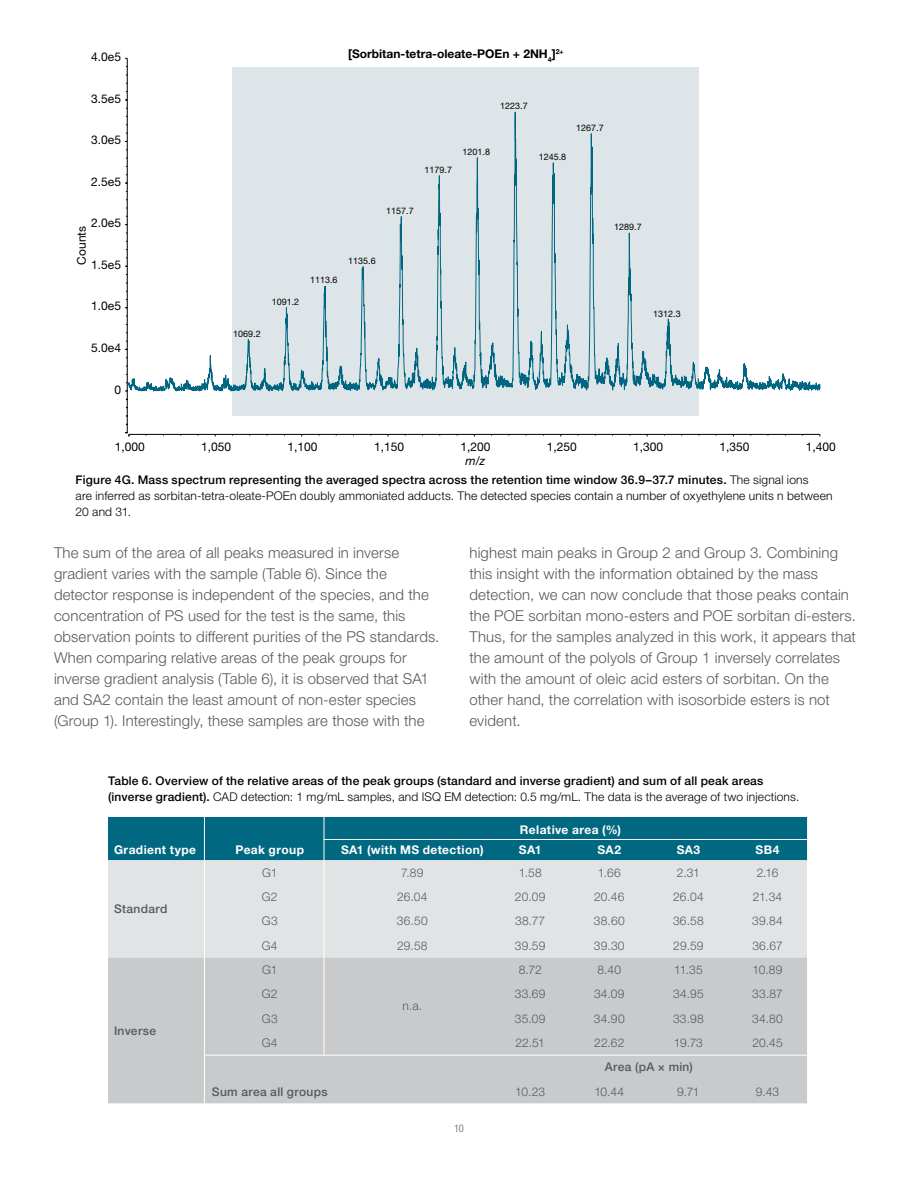
<style>
.page{position:relative;width:918px;height:1188px;background:#fff}
.page>*{position:absolute;margin:0;border:0;box-sizing:border-box;transform-origin:0 0}
.t1{font:300 15px/21px "Helvetica Neue LTW1 G";letter-spacing:.01em;color:#58595b}
.t2{font:300 12px/15.8px "Helvetica Neue LTW1 G";letter-spacing:.015em;color:#000}
.t3{font:300 12px "Helvetica Neue LTW1 G";letter-spacing:.02em;color:#58595b}
.t4{font:500 12px/15.8px "Helvetica Neue LTW1 G";letter-spacing:.02em;color:#000}
.t5{font:12px "Helvetica Neue LTW1 G";color:#000}
.t6{font:700 12px "Helvetica Neue LTW1 G";letter-spacing:.03em;color:#fff}
.t7{font:500 12px "Helvetica Neue LTW1 G";letter-spacing:.03em;color:#58595b}
.t8{font:700 12px "Helvetica Neue LTW1 G";color:#000}
.t9{font:italic 12px "Helvetica Neue LTW1 G";color:#000}
.t10{font:300 condensed 10.5px "Helvetica Neue LTW1 G";color:#58595b}
.t11{font:9px "Helvetica Neue LTW1 G";color:#000}
.s1{font-weight:500}
.s2{font-weight:300}
</style>
<div class="page">
<div style="left:108px;top:817px;width:699px;height:43px;background:#006880"></div>
<div style="left:108px;top:860px;width:699px;height:98px;background:#e2e3e4"></div>
<div style="left:108px;top:958px;width:699px;height:145px;background:#c9cacc"></div>
<hr style="left:324px;top:814px;width:1px;height:242px;background:#fff">
<hr style="left:204px;top:1055px;width:604px;height:1px;background:#fff">
<hr style="left:204px;top:812px;width:1px;height:298px;background:#fff">
<hr style="left:324px;top:839px;width:486px;height:1px;background:#fff">
<svg style="left:125px;top:58px;width:3px;height:376px"></svg>
<svg style="left:128px;top:67px;width:693px;height:370px"></svg>
<p class="t5" style="left:91px;top:49px;width:31px">4.0e5</p>
<p class="t5" style="left:91px;top:91px;width:31px">3.5e5</p>
<p class="t5" style="left:91px;top:133px;width:31px">3.0e5</p>
<p class="t5" style="left:91px;top:174px;width:31px">2.5e5</p>
<p class="t5" style="left:91px;top:216px;width:31px">2.0e5</p>
<p class="t5" style="left:74px;top:265px;width:40px;rotate:-90deg">Counts</p>
<p class="t5" style="left:91px;top:258px;width:31px">1.5e5</p>
<p class="t5" style="left:91px;top:299px;width:31px">1.0e5</p>
<p class="t5" style="left:91px;top:340px;width:31px">5.0e4</p>
<p class="t5" style="left:114px;top:382px;width:8px">0</p>
<p class="t8" style="left:348px;top:46px;width:217px">[Sorbitan-tetra-oleate-POEn + 2NH<sub>4</sub>]<sup>2+</sup></p>
<p class="t11" style="left:500px;top:101px;width:29px">1223.7</p>
<p class="t11" style="left:425px;top:164px;width:29px">1179.7</p>
<p class="t11" style="left:463px;top:147px;width:29px">1201.8</p>
<p class="t11" style="left:539px;top:152px;width:29px">1245.8</p>
<p class="t11" style="left:576px;top:122px;width:29px">1267.7</p>
<p class="t11" style="left:386px;top:205px;width:29px">1157.7</p>
<p class="t11" style="left:233px;top:328px;width:29px">1069.2</p>
<p class="t11" style="left:272px;top:296px;width:29px">1091.2</p>
<p class="t11" style="left:310px;top:275px;width:29px">1113.6</p>
<p class="t11" style="left:348px;top:255px;width:29px">1135.6</p>
<p class="t11" style="left:614px;top:222px;width:29px">1289.7</p>
<p class="t11" style="left:653px;top:308px;width:29px">1312.3</p>
<p class="t5" style="left:115px;top:439px;width:32px">1,000</p>
<p class="t5" style="left:201px;top:439px;width:32px">1,050</p>
<p class="t5" style="left:288px;top:439px;width:32px">1,100</p>
<p class="t5" style="left:374px;top:439px;width:32px">1,150</p>
<p class="t5" style="left:461px;top:439px;width:32px">1,200</p>
<p class="t5" style="left:547px;top:439px;width:32px">1,250</p>
<p class="t5" style="left:633px;top:439px;width:32px">1,300</p>
<p class="t5" style="left:719px;top:439px;width:32px">1,350</p>
<p class="t5" style="left:806px;top:439px;width:32px">1,400</p>
<p class="t9" style="left:465px;top:454px;width:21px">m/z</p>
<p class="t2" style="left:76px;top:472px;width:759px"><span class="s1">Figure 4G. Mass spectrum representing the averaged spectra across the retention time window 36.9–37.7 minutes.</span> The signal ions<br>are inferred as sorbitan-tetra-oleate-POEn doubly ammoniated adducts. The detected species contain a number of oxyethylene units n between<br>20 and 31.</p>
<p class="t1" style="left:54px;top:542px;width:387px">The sum of the area of all peaks measured in inverse gradient varies with the sample (Table 6). Since the detector response is independent of the species, and the concentration of PS used for the test is the same, this observation points to different purities of the PS standards.<br>When comparing relative areas of the peak groups for inverse gradient analysis (Table 6), it is observed that SA1 and SA2 contain the least amount of non-ester species (Group 1). Interestingly, these samples are those with the</p>
<p class="t1" style="left:470px;top:542px;width:388px">highest main peaks in Group 2 and Group 3. Combining this insight with the information obtained by the mass detection, we can now conclude that those peaks contain the POE sorbitan mono-esters and POE sorbitan di-esters.<br>Thus, for the samples analyzed in this work, it appears that the amount of the polyols of Group 1 inversely correlates with the amount of oleic acid esters of sorbitan. On the other hand, the correlation with isosorbide esters is not evident.</p>
<p class="t4" style="left:108px;top:773px;width:693px">Table 6. Overview of the relative areas of the peak groups (standard and inverse gradient) and sum of all peak areas (inverse gradient). <span class="s2">CAD detection: 1 mg/mL samples, and ISQ EM detection: 0.5 mg/mL. The data is the average of two injections.</span></p>
<p class="t6" style="left:520px;top:822px;width:103px">Relative area (%)</p>
<p class="t6" style="left:114px;top:843px;width:84px">Gradient type</p>
<p class="t6" style="left:236px;top:843px;width:70px">Peak group</p>
<p class="t6" style="left:341px;top:843px;width:144px">SA1 (with MS detection)</p>
<p class="t6" style="left:519px;top:843px;width:24px">SA1</p>
<p class="t6" style="left:597px;top:843px;width:25px">SA2</p>
<p class="t6" style="left:677px;top:843px;width:25px">SA3</p>
<p class="t6" style="left:756px;top:843px;width:25px">SB4</p>
<p class="t7" style="left:114px;top:902px;width:55px">Standard</p>
<p class="t7" style="left:114px;top:1023px;width:44px">Inverse</p>
<p class="t3" style="left:262px;top:865px;width:17px">G1</p>
<p class="t3" style="left:401px;top:865px;width:24px">7.89</p>
<p class="t3" style="left:519px;top:865px;width:25px">1.58</p>
<p class="t3" style="left:598px;top:865px;width:25px">1.66</p>
<p class="t3" style="left:677px;top:865px;width:25px">2.31</p>
<p class="t3" style="left:757px;top:865px;width:23px">2.16</p>
<p class="t3" style="left:262px;top:889px;width:17px">G2</p>
<p class="t3" style="left:397px;top:889px;width:32px">26.04</p>
<p class="t3" style="left:515px;top:889px;width:32px">20.09</p>
<p class="t3" style="left:594px;top:889px;width:32px">20.46</p>
<p class="t3" style="left:673px;top:889px;width:32px">26.04</p>
<p class="t3" style="left:753px;top:889px;width:31px">21.34</p>
<p class="t3" style="left:262px;top:914px;width:17px">G3</p>
<p class="t3" style="left:397px;top:914px;width:32px">36.50</p>
<p class="t3" style="left:515px;top:914px;width:32px">38.77</p>
<p class="t3" style="left:594px;top:914px;width:32px">38.60</p>
<p class="t3" style="left:673px;top:914px;width:32px">36.58</p>
<p class="t3" style="left:752px;top:914px;width:32px">39.84</p>
<p class="t3" style="left:262px;top:938px;width:17px">G4</p>
<p class="t3" style="left:397px;top:938px;width:32px">29.58</p>
<p class="t3" style="left:515px;top:938px;width:32px">39.59</p>
<p class="t3" style="left:594px;top:938px;width:32px">39.30</p>
<p class="t3" style="left:673px;top:938px;width:32px">29.59</p>
<p class="t3" style="left:752px;top:938px;width:32px">36.67</p>
<p class="t3" style="left:262px;top:962px;width:17px">G1</p>
<p class="t3" style="left:519px;top:962px;width:24px">8.72</p>
<p class="t3" style="left:597px;top:962px;width:25px">8.40</p>
<p class="t3" style="left:674px;top:962px;width:30px">11.35</p>
<p class="t3" style="left:752px;top:962px;width:32px">10.89</p>
<p class="t3" style="left:262px;top:987px;width:17px">G2</p>
<p class="t3" style="left:515px;top:987px;width:32px">33.69</p>
<p class="t3" style="left:594px;top:987px;width:32px">34.09</p>
<p class="t3" style="left:673px;top:987px;width:32px">34.95</p>
<p class="t3" style="left:752px;top:987px;width:32px">33.87</p>
<p class="t3" style="left:262px;top:1011px;width:17px">G3</p>
<p class="t3" style="left:515px;top:1011px;width:32px">35.09</p>
<p class="t3" style="left:594px;top:1011px;width:32px">34.90</p>
<p class="t3" style="left:673px;top:1011px;width:32px">33.98</p>
<p class="t3" style="left:752px;top:1011px;width:32px">34.80</p>
<p class="t3" style="left:262px;top:1035px;width:17px">G4</p>
<p class="t3" style="left:515px;top:1035px;width:31px">22.51</p>
<p class="t3" style="left:594px;top:1035px;width:32px">22.62</p>
<p class="t3" style="left:674px;top:1035px;width:31px">19.73</p>
<p class="t3" style="left:752px;top:1035px;width:32px">20.45</p>
<p class="t7" style="left:605px;top:1060px;width:90px">Area (pA × min)</p>
<p class="t7" style="left:212px;top:1084px;width:117px">Sum area all groups</p>
<p class="t3" style="left:515px;top:1084px;width:31px">10.23</p>
<p class="t3" style="left:594px;top:1084px;width:31px">10.44</p>
<p class="t3" style="left:677px;top:1084px;width:24px">9.71</p>
<p class="t3" style="left:756px;top:1084px;width:25px">9.43</p>
<p class="t3" style="left:402px;top:999px;width:21px">n.a.</p>
<p class="t10" style="left:454px;top:1122px;width:11px">10</p>
</div>
